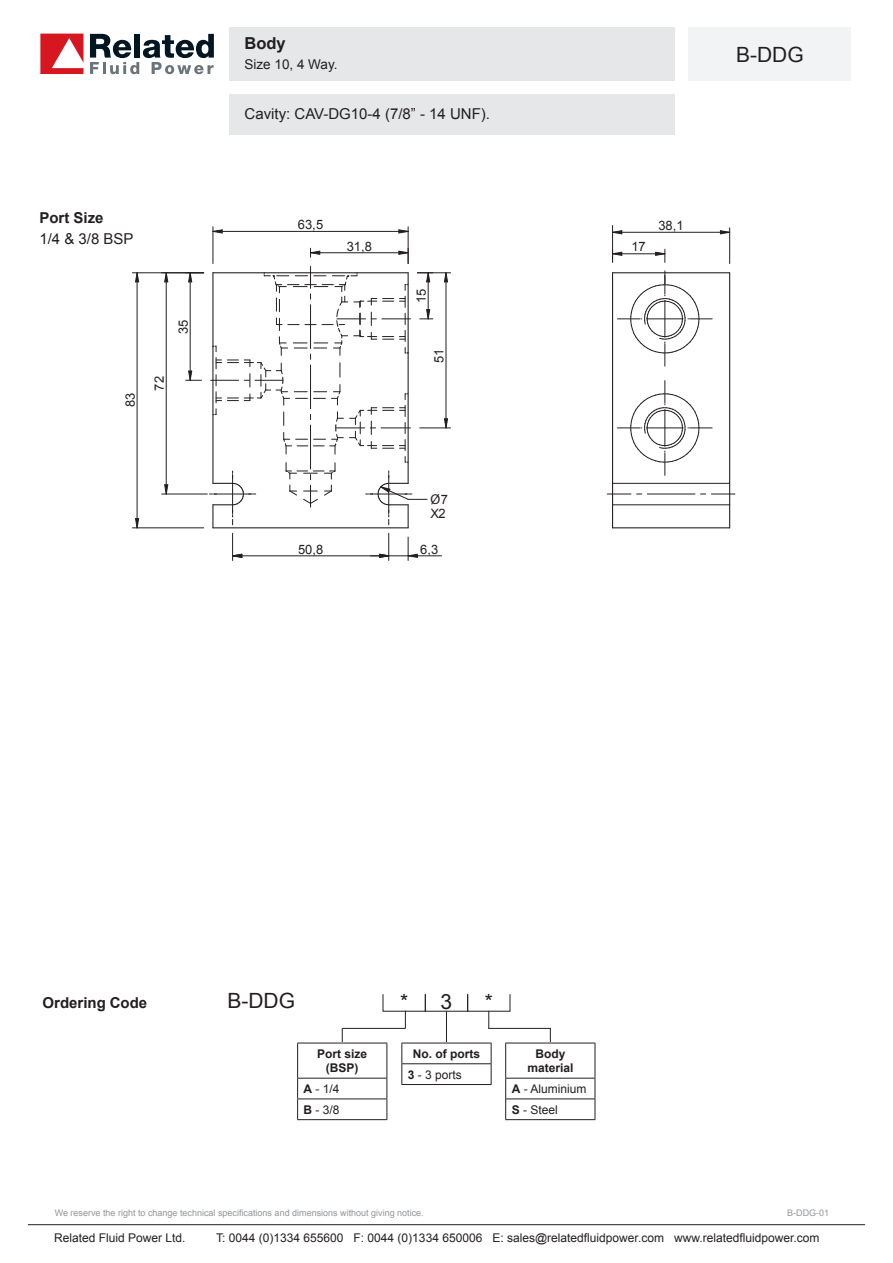
<style>
.page{position:relative;width:893px;height:1263px;background:#fff}
.page>*{position:absolute;margin:0;border:0;box-sizing:border-box;transform-origin:0 0}
.t1{font:21px "Arial";color:#231f20}
.t2{font:700 16.5px "Arial";color:#231f20}
.t3{font:15px "Arial";color:#231f20}
.t4{font:700 15px "Arial";color:#231f20}
.t5{font:14.25px "Myriad Pro";color:#231f20}
.t6{font:13.5px "Arial";color:#231f20}
.t7{font:12.9px "Arial";color:#231f20}
.t8{font:12px "Arial";color:#231f20}
.t9{font:700 12px/14.4px "Arial";color:#231f20;text-align:center}
.t10{font:9px "Arial";color:#939598}
.s1{font-family:"Arial";font-size:12.9px}
.s2{font-weight:700}
</style>
<div class="page">
<svg style="left:40px;top:34px;width:43px;height:40px"></svg>
<svg style="left:90px;top:34px;width:124px;height:40px"></svg>
<hr style="left:28px;top:1224px;width:837px;height:1px;background:#231f20">
<div style="left:688px;top:27px;width:163px;height:54px;background:#f2f3f4"></div>
<div style="left:229px;top:27px;width:446px;height:54px;background:#e6e7e9"></div>
<div style="left:229px;top:94px;width:446px;height:41px;background:#e6e7e9"></div>
<hr style="left:612px;top:273px;width:1px;height:210px;background:#231f20">
<hr style="left:729px;top:273px;width:1px;height:210px;background:#231f20">
<hr style="left:613px;top:527px;width:117px;height:1px;background:#231f20">
<hr style="left:613px;top:272px;width:117px;height:1px;background:#231f20">
<hr style="left:613px;top:483px;width:117px;height:1px;background:#231f20">
<hr style="left:613px;top:504px;width:117px;height:1px;background:#231f20">
<svg style="left:617px;top:381px;width:95px;height:94px"></svg>
<svg style="left:700px;top:483px;width:35px;height:45px"></svg>
<hr style="left:647px;top:494px;width:48px;height:1px;background:#231f20">
<svg style="left:607px;top:483px;width:24px;height:45px"></svg>
<svg style="left:612px;top:249px;width:10px;height:13px"></svg>
<svg style="left:655px;top:249px;width:11px;height:13px"></svg>
<svg style="left:617px;top:271px;width:95px;height:95px"></svg>
<hr style="left:613px;top:254px;width:52px;height:1px;background:#231f20">
<svg style="left:613px;top:230px;width:9px;height:4px"></svg>
<svg style="left:720px;top:230px;width:9px;height:4px"></svg>
<hr style="left:612px;top:226px;width:1px;height:34px;background:#231f20">
<hr style="left:729px;top:228px;width:1px;height:36px;background:#231f20">
<hr style="left:613px;top:232px;width:117px;height:1px;background:#231f20">
<svg style="left:214px;top:230px;width:9px;height:3px"></svg>
<svg style="left:399px;top:230px;width:9px;height:3px"></svg>
<hr style="left:213px;top:227px;width:1px;height:37px;background:#231f20">
<hr style="left:408px;top:227px;width:1px;height:37px;background:#231f20">
<hr style="left:213px;top:231px;width:195px;height:1px;background:#231f20">
<svg style="left:186px;top:272px;width:18px;height:11px"></svg>
<svg style="left:186px;top:371px;width:15px;height:10px"></svg>
<hr style="left:190px;top:273px;width:1px;height:107px;background:#231f20">
<svg style="left:164px;top:272px;width:4px;height:11px"></svg>
<svg style="left:164px;top:484px;width:4px;height:10px"></svg>
<hr style="left:162px;top:494px;width:45px;height:1px;background:#231f20">
<hr style="left:166px;top:273px;width:1px;height:221px;background:#231f20">
<svg style="left:135px;top:272px;width:4px;height:11px"></svg>
<svg style="left:135px;top:518px;width:4px;height:10px"></svg>
<hr style="left:132px;top:273px;width:72px;height:1px;background:#231f20">
<hr style="left:132px;top:528px;width:72px;height:1px;background:#231f20">
<hr style="left:137px;top:273px;width:1px;height:255px;background:#231f20">
<hr style="left:370px;top:555px;width:72px;height:1px;background:#231f20">
<svg style="left:444px;top:272px;width:4px;height:11px"></svg>
<svg style="left:444px;top:418px;width:4px;height:10px"></svg>
<hr style="left:417px;top:273px;width:34px;height:1px;background:#231f20">
<hr style="left:420px;top:428px;width:31px;height:1px;background:#231f20">
<hr style="left:446px;top:273px;width:1px;height:155px;background:#231f20">
<svg style="left:210px;top:248px;width:223px;height:312px"></svg>
<hr style="left:488px;top:1028px;width:63px;height:1px;background:#231f20">
<hr style="left:343px;top:1028px;width:62px;height:1px;background:#231f20">
<hr style="left:446px;top:1011px;width:1px;height:32px;background:#231f20">
<svg style="left:550px;top:1028px;width:1px;height:15px"></svg>
<svg style="left:342px;top:1028px;width:1px;height:15px"></svg>
<svg style="left:405px;top:1011px;width:1px;height:18px"></svg>
<svg style="left:488px;top:1011px;width:1px;height:18px"></svg>
<hr style="left:401px;top:1043px;width:90px;height:1px;background:#231f20">
<svg style="left:401px;top:1043px;width:1px;height:41px"></svg>
<svg style="left:491px;top:1043px;width:1px;height:41px"></svg>
<hr style="left:401px;top:1084px;width:90px;height:1px;background:#231f20">
<hr style="left:401px;top:1063px;width:90px;height:1px;background:#231f20">
<hr style="left:297px;top:1043px;width:90px;height:1px;background:#231f20">
<hr style="left:297px;top:1043px;width:1px;height:35px;background:#231f20">
<hr style="left:387px;top:1043px;width:1px;height:35px;background:#231f20">
<hr style="left:297px;top:1098px;width:90px;height:1px;background:#231f20">
<svg style="left:297px;top:1079px;width:1px;height:40px"></svg>
<svg style="left:387px;top:1078px;width:1px;height:41px"></svg>
<hr style="left:297px;top:1119px;width:90px;height:1px;background:#231f20">
<hr style="left:297px;top:1078px;width:90px;height:1px;background:#231f20">
<hr style="left:505px;top:1043px;width:90px;height:1px;background:#231f20">
<hr style="left:505px;top:1043px;width:1px;height:35px;background:#231f20">
<hr style="left:595px;top:1043px;width:1px;height:35px;background:#231f20">
<hr style="left:506px;top:1099px;width:89px;height:1px;background:#231f20">
<svg style="left:505px;top:1079px;width:1px;height:40px"></svg>
<svg style="left:595px;top:1078px;width:1px;height:41px"></svg>
<hr style="left:505px;top:1119px;width:90px;height:1px;background:#231f20">
<hr style="left:505px;top:1078px;width:90px;height:1px;background:#231f20">
<p class="t4" style="left:39px;top:207px;width:66px">Port Size</p>
<p class="t3" style="left:39px;top:228px;width:96px">1/4 &amp; 3/8 BSP</p>
<p class="t7" style="left:122px;top:407px;width:16px;rotate:-90deg">83</p>
<p class="t7" style="left:175px;top:334px;width:16px;rotate:-90deg">35</p>
<p class="t7" style="left:151px;top:391px;width:16px;rotate:-90deg">72</p>
<p class="t2" style="left:244px;top:33px;width:43px">Body</p>
<p class="t6" style="left:244px;top:55px;width:95px">Size 10, 4 Way.</p>
<p class="t3" style="left:244px;top:104px;width:247px">Cavity: CAV-DG10-4 (7/8” - 14 UNF).</p>
<p class="t7" style="left:298px;top:216px;width:27px">63,5</p>
<p class="t7" style="left:347px;top:238px;width:27px">31,8</p>
<p class="t7" style="left:413px;top:303px;width:16px;rotate:-90deg">15</p>
<p class="t7" style="left:431px;top:363px;width:16px;rotate:-90deg">51</p>
<p class="t5" style="left:430px;top:490px;width:19px">Ø<span class="s1">7</span></p>
<p class="t7" style="left:430px;top:505px;width:17px">X2</p>
<p class="t7" style="left:298px;top:541px;width:27px">50,8</p>
<p class="t7" style="left:420px;top:541px;width:19px">6,3</p>
<p class="t1" style="left:736px;top:41px;width:69px">B-DDG</p>
<p class="t7" style="left:631px;top:238px;width:16px">17</p>
<p class="t7" style="left:658px;top:217px;width:27px">38,1</p>
<p class="t4" style="left:43px;top:993px;width:106px">Ordering Code</p>
<p class="t1" style="left:227px;top:987px;width:69px">B-DDG</p>
<p class="t1" style="left:400px;top:987px;width:10px">*</p>
<p class="t1" style="left:441px;top:987px;width:13px">3</p>
<p class="t9" style="left:413px;top:1047px;width:69px">No. of ports</p>
<p class="t8" style="left:408px;top:1066px;width:56px"><span class="s2">3</span> - 3 ports</p>
<p class="t9" style="left:317px;top:1047px;width:52px">Port size (BSP)</p>
<p class="t8" style="left:304px;top:1081px;width:38px"><span class="s2">A</span> - 1/4</p>
<p class="t8" style="left:304px;top:1101px;width:38px"><span class="s2">B</span> - 3/8</p>
<p class="t9" style="left:535px;top:1047px;width:31px">Body</p>
<p class="t9" style="left:527px;top:1061px;width:48px">material</p>
<p class="t8" style="left:512px;top:1081px;width:76px"><span class="s2">A</span> - Aluminium</p>
<p class="t8" style="left:512px;top:1101px;width:48px"><span class="s2">S</span> - Steel</p>
<p class="t10" style="left:55px;top:1206px;width:370px">We reserve the right to change technical specifications and dimensions without giving notice.</p>
<p class="t8" style="left:54px;top:1229px;width:133px">Related Fluid Power Ltd.</p>
<p class="t8" style="left:216px;top:1229px;width:605px">T: 0044 (0)1334 655600 F: 0044 (0)1334 650006 E: sales@relatedfluidpower.com www.relatedfluidpower.com</p>
<p class="t10" style="left:787px;top:1206px;width:44px">B-DDG-01</p>
</div>
